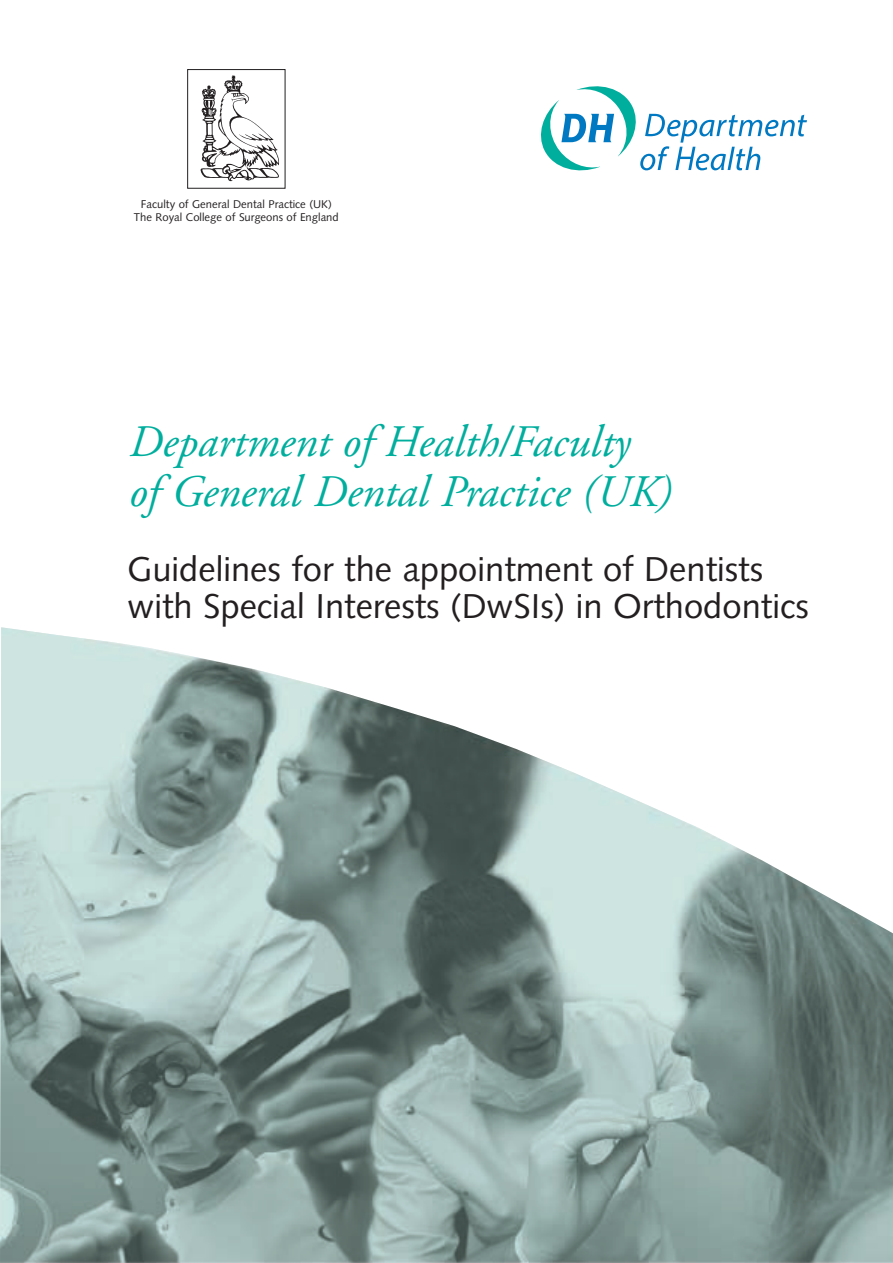
<style>
.page{position:relative;width:893px;height:1263px;background:#fff}
.page>*{position:absolute;margin:0;border:0;box-sizing:border-box;transform-origin:0 0}
.t1{font:italic 45px/49.5px "Adobe Garamond";color:#00ae9e}
.t2{font:34.5px/37.5px "Syntax";color:#231f20}
.t3{font:11.25px/13.5px "Syntax";color:#231f20;text-align:center}
</style>
<div class="page">
<img style="left:0;top:627px;width:893px;height:636px">
<svg style="left:541px;top:86px;width:266px;height:84px"></svg>
<svg style="left:201px;top:76px;width:78px;height:105px"></svg>
<div style="left:187px;top:69px;width:98px;height:119px;border:1px solid #231f20"></div>
<p class="t3" style="left:134px;top:198px;width:206px">Faculty of General Dental Practice (UK)<br>The Royal College of Surgeons of England</p>
<h1 class="t1" style="left:128px;top:421px;width:544px">Department of Health/Faculty<br>of General Dental Practice (UK)</h1>
<p class="t2" style="left:128px;top:553px;width:683px">Guidelines for the appointment of Dentists with Special Interests (DwSIs) in Orthodontics</p>
</div>
